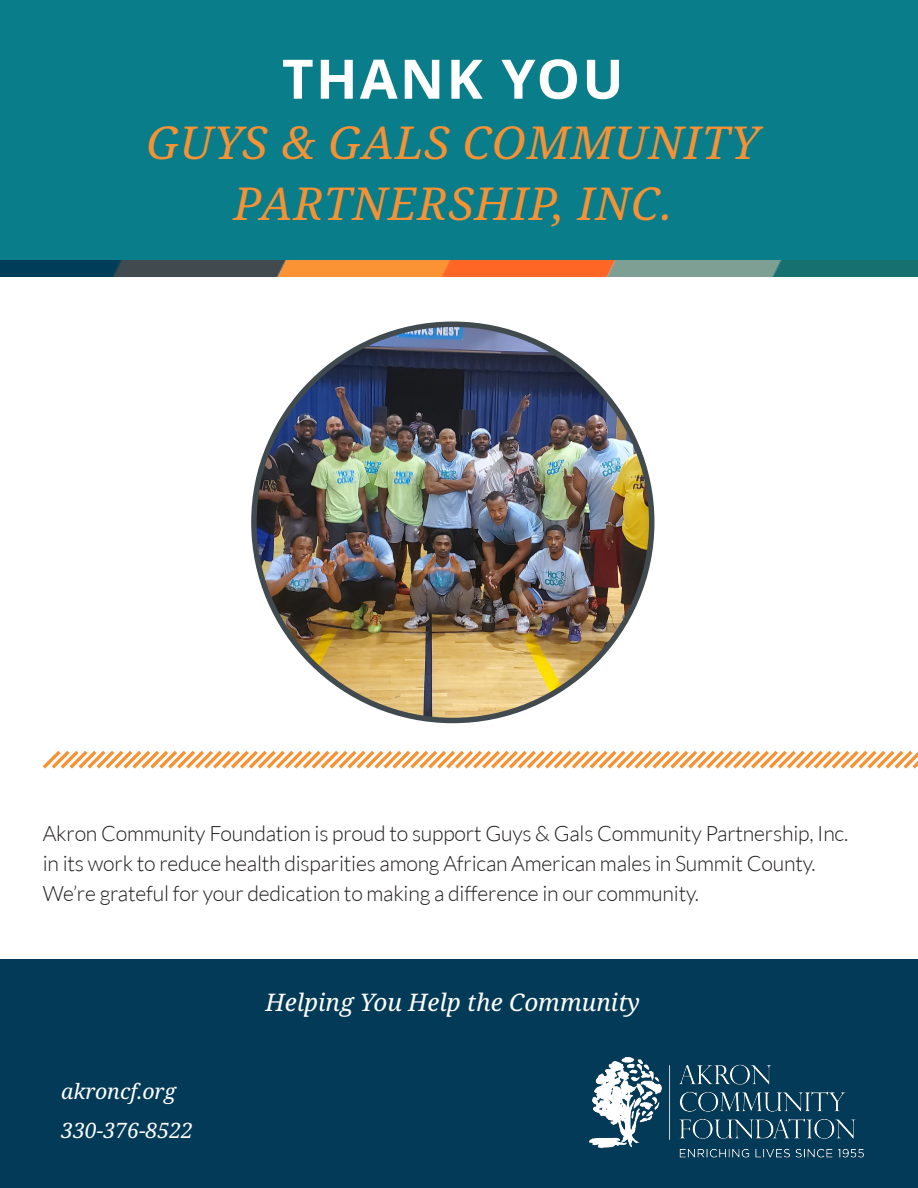
<style>
.page{position:relative;width:918px;height:1188px;background:#fff}
.page>*{position:absolute;margin:0;border:0;box-sizing:border-box;transform-origin:0 0}
.t1{font:700 54.45px "Noto Sans";letter-spacing:.04em;color:#fff}
.t2{font:italic 45.45px/60.4px "Noto Serif";letter-spacing:.02em;color:#f69234;text-align:center}
.t3{font:italic 24.15px "Noto Serif";color:#fff}
.t4{font:300 21.15px/30.3px "Lato";letter-spacing:-.01em;color:#231f20}
.t5{font:italic 21.15px/39.3px "Noto Serif";color:#fff}
</style>
<div class="page">
<div style="left:0;top:0;width:918px;height:261px;background:#0a7d8a"></div>
<div style="left:0;top:959px;width:918px;height:229px;background:#033a57"></div>
<svg style="left:42px;top:750px;width:876px;height:19px"></svg>
<img style="left:254px;top:324px;width:398px;height:396px">
<img style="left:0;top:261px;width:918px;height:16px">
<img style="left:589px;top:1057px;width:275px;height:101px">
<p class="t1" style="left:282px;top:41px;width:343px">THANK YOU</p>
<p class="t2" style="left:147px;top:114px;width:614px">GUYS &amp; GALS COMMUNITY<br>PARTNERSHIP, INC.</p>
<p class="t4" style="left:43px;top:818px;width:807px">Akron Community Foundation is proud to support Guys &amp; Gals Community Partnership, Inc. in its work to reduce health disparities among African American males in Summit County.<br>We’re grateful for your dedication to making a difference in our community.</p>
<p class="t5" style="left:61px;top:1072px;width:134px">akroncf.org<br>330-376-8522</p>
<p class="t3" style="left:266px;top:986px;width:376px">Helping You Help the Community</p>
</div>
